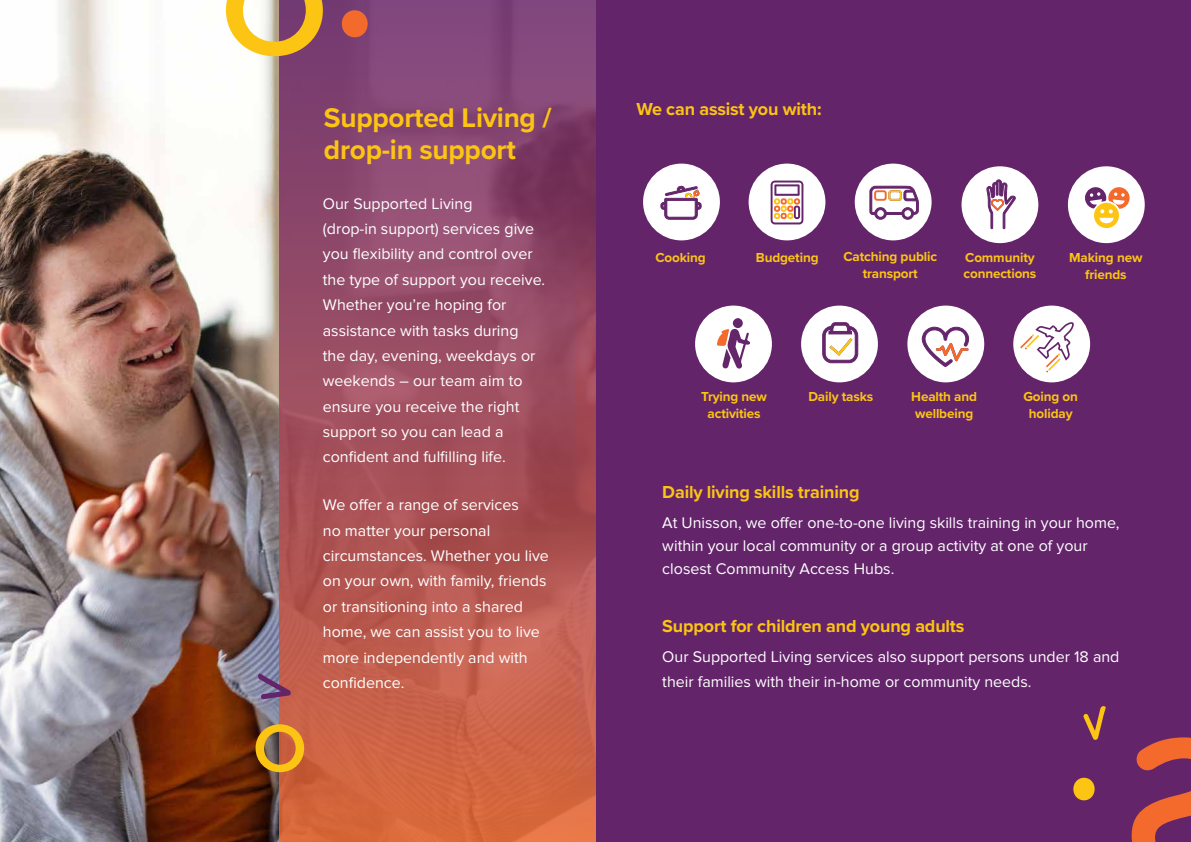
<style>
.page{position:relative;width:1191px;height:842px;background:#fff}
.page>*{position:absolute;margin:0;border:0;box-sizing:border-box;transform-origin:0 0}
.t1{font:700 28px/32px "Proxima Nova";letter-spacing:-.01em;color:#fcc413}
.t2{font:700 18px "Proxima Nova";letter-spacing:-.01em;color:#fcc413}
.t3{font:16px/25.4px "Proxima Nova";color:#fff}
.t4{font:700 13.5px/16.6px "Proxima Nova";letter-spacing:-.01em;color:#fcc413;text-align:center}
</style>
<div class="page">
<div style="left:595px;top:0;width:596px;height:842px;background:#63246a"></div>
<img style="left:0;top:0;width:280px;height:842px">
<svg style="left:280px;top:0;width:315px;height:842px;background:#a4525c"></svg>
<svg style="left:255px;top:724px;width:49px;height:48px;background:#bf832c"></svg>
<svg style="left:226px;top:0;width:97px;height:56px"></svg>
<svg style="left:342px;top:10px;width:26px;height:27px"></svg>
<svg style="left:258px;top:673px;width:33px;height:26px"></svg>
<svg style="left:1131px;top:737px;width:60px;height:105px"></svg>
<svg style="left:1083px;top:706px;width:22px;height:34px"></svg>
<svg style="left:1073px;top:778px;width:21px;height:22px"></svg>
<div style="left:854px;top:164px;width:77px;height:76px;background:#fff;border-radius:50%"></div>
<div style="left:1068px;top:166px;width:76px;height:77px;background:#fff;border-radius:50%"></div>
<svg style="left:1085px;top:187px;width:44px;height:41px"></svg>
<div style="left:695px;top:306px;width:77px;height:76px;background:#fff;border-radius:50%"></div>
<svg style="left:717px;top:318px;width:33px;height:51px"></svg>
<div style="left:801px;top:306px;width:77px;height:76px;background:#fff;border-radius:50%"></div>
<svg style="left:822px;top:322px;width:36px;height:41px"></svg>
<div style="left:643px;top:164px;width:77px;height:76px;background:#fff;border-radius:50%"></div>
<svg style="left:660px;top:186px;width:41px;height:33px"></svg>
<div style="left:748px;top:164px;width:77px;height:76px;background:#fff;border-radius:50%"></div>
<svg style="left:770px;top:180px;width:33px;height:44px"></svg>
<div style="left:907px;top:306px;width:77px;height:76px;background:#fff;border-radius:50%"></div>
<svg style="left:922px;top:327px;width:46px;height:40px"></svg>
<svg style="left:869px;top:186px;width:49px;height:34px"></svg>
<div style="left:1013px;top:306px;width:77px;height:76px;background:#fff;border-radius:50%"></div>
<svg style="left:1018px;top:321px;width:56px;height:57px"></svg>
<div style="left:961px;top:166px;width:77px;height:77px;background:#fff;border-radius:50%"></div>
<svg style="left:986px;top:179px;width:29px;height:50px"></svg>
<h1 class="t1" style="left:324px;top:101px;width:229px">Supported Living / drop-in support</h1>
<p class="t2" style="left:636px;top:95px;width:187px">We can assist you with:</p>
<p class="t3" style="left:323px;top:191px;width:224px">Our Supported Living<br>(drop-in support) services give you flexibility and control over the type of support you receive.<br>Whether you’re hoping for assistance with tasks during<br>the day, evening, weekdays or weekends – our team aim to ensure you receive the right support so you can lead a confident and fulfilling life.</p>
<p class="t3" style="left:323px;top:493px;width:227px">We offer a range of services<br>no matter your personal circumstances. Whether you live on your own, with family, friends or transitioning into a shared home, we can assist you to live more independently and with confidence.</p>
<p class="t4" style="left:655px;top:248px;width:52px">Cooking</p>
<p class="t4" style="left:756px;top:248px;width:64px">Budgeting</p>
<p class="t4" style="left:843px;top:248px;width:95px;line-height:17px">Catching public transport</p>
<p class="t4" style="left:963px;top:249px;width:74px;text-align:left">Community connections</p>
<p class="t4" style="left:1069px;top:249px;width:75px">Making new friends</p>
<p class="t4" style="left:701px;top:388px;width:67px">Trying new activities</p>
<p class="t4" style="left:808px;top:388px;width:66px">Daily tasks</p>
<p class="t4" style="left:911px;top:388px;width:67px;text-align:left">Health and wellbeing</p>
<p class="t4" style="left:1023px;top:388px;width:56px">Going on holiday</p>
<p class="t2" style="left:662px;top:479px;width:199px">Daily living skills training</p>
<p class="t3" style="left:662px;top:512px;width:459px;line-height:23px">At Unisson, we offer one-to-one living skills training in your home, within your local community or a group activity at one of your closest Community Access Hubs.</p>
<p class="t2" style="left:662px;top:612px;width:304px">Support for children and young adults</p>
<p class="t3" style="left:662px;top:644px;width:458px">Our Supported Living services also support persons under 18 and their families with their in-home or community needs.</p>
</div>
